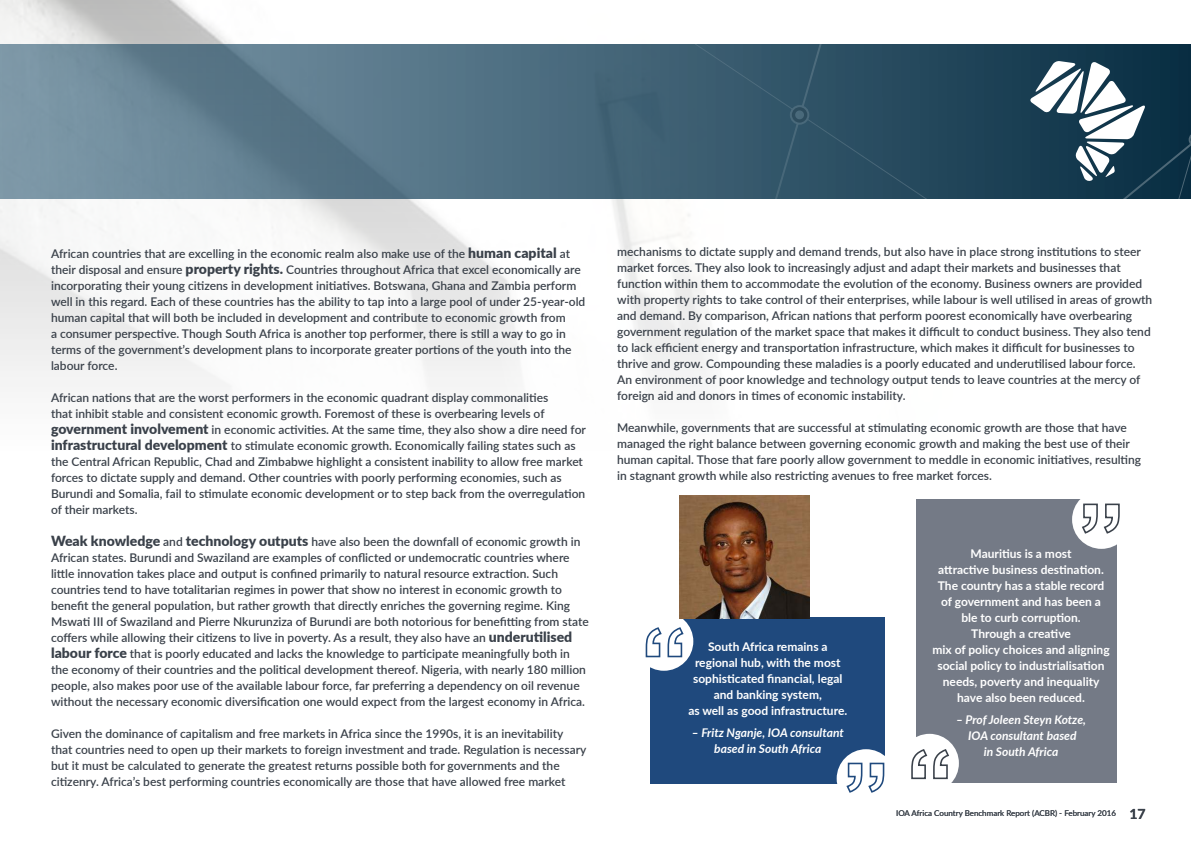
<style>
.page{position:relative;width:1191px;height:842px;background:#fff}
.page>*{position:absolute;margin:0;border:0;box-sizing:border-box;transform-origin:0 0}
.t1{font:600 12px/16px "Lato";color:#3a414a}
.t2{font:700 12px/16px "Lato";color:#fff;text-align:center}
.t3{font:italic 700 12px/16px "Lato";color:#fff;text-align:center}
.t4{font:8px "Lato";color:#3a414a}
.s1{font-weight:900;font-size:14px}
.s2{font-weight:700;font-size:14px}
</style>
<div class="page">
<img style="left:0;top:0;width:1116px;height:783px">
<svg style="left:0;top:44px;width:599px;height:154px;background:#5f7d8f"></svg>
<div style="left:916px;top:499px;width:200px;height:283px;background:#747a86"></div>
<div style="left:900px;top:734px;width:59px;height:58px;background:#fff;border-radius:50%"></div>
<div style="left:1072px;top:490px;width:58px;height:59px;background:#fff;border-radius:50%"></div>
<svg style="left:911px;top:749px;width:38px;height:31px"></svg>
<svg style="left:1082px;top:526px;width:36px;height:8px"></svg>
<svg style="left:599px;top:0;width:80px;height:314px"></svg>
<svg style="left:679px;top:0;width:512px;height:526px"></svg>
<svg style="left:1188px;top:132px;width:3px;height:15px"></svg>
<svg style="left:791px;top:106px;width:17px;height:18px"></svg>
<div style="left:790px;top:105px;width:19px;height:20px;border:2px solid #fff;border-radius:50%"></div>
<div style="left:795px;top:110px;width:9px;height:9px;background:#49697a;border-radius:50%"></div>
<svg style="left:1029px;top:61px;width:116px;height:120px"></svg>
<div style="left:650px;top:618px;width:235px;height:166px;background:#1f497d"></div>
<div style="left:634px;top:612px;width:59px;height:59px;background:#fff;border-radius:50%"></div>
<div style="left:836px;top:749px;width:59px;height:59px;background:#fff;border-radius:50%"></div>
<svg style="left:645px;top:627px;width:39px;height:31px"></svg>
<svg style="left:846px;top:762px;width:39px;height:31px"></svg>
<img style="left:679px;top:495px;width:130px;height:123px">
<p class="t1" style="left:51px;top:245px;width:536px">African countries that are excelling in the economic realm also make use of the <span class="s1">human capital</span> at their disposal and ensure <span class="s1">property rights.</span> Countries throughout Africa that excel economically are incorporating their young citizens in development initiatives. Botswana, Ghana and Zambia perform well in this regard. Each of these countries has the ability to tap into a large pool of under 25-year-old human capital that will both be included in development and contribute to economic growth from<br>a consumer perspective. Though South Africa is another top performer, there is still a way to go in terms of the government’s development plans to incorporate greater portions of the youth into the labour force.</p>
<p class="t1" style="left:51px;top:389px;width:536px">African nations that are the worst performers in the economic quadrant display commonalities<br>that inhibit stable and consistent economic growth. Foremost of these is overbearing levels of <span class="s1">government involvement</span> in economic activities. At the same time, they also show a dire need for <span class="s1">infrastructural development</span> to stimulate economic growth. Economically failing states such as the Central African Republic, Chad and Zimbabwe highlight a consistent inability to allow free market forces to dictate supply and demand. Other countries with poorly performing economies, such as Burundi and Somalia, fail to stimulate economic development or to step back from the overregulation of their markets.</p>
<p class="t1" style="left:51px;top:533px;width:539px"><span class="s1">Weak knowledge</span> and <span class="s1">technology outputs</span> have also been the downfall of economic growth in African states. Burundi and Swaziland are examples of conflicted or undemocratic countries where little innovation takes place and output is confined primarily to natural resource extraction. Such countries tend to have totalitarian regimes in power that show no interest in economic growth to benefit the general population, but rather growth that directly enriches the governing regime. King Mswati III of Swaziland and Pierre Nkurunziza of Burundi are both notorious for benefitti ng from state coffers while allowing their citizens to live in poverty. As a result, they also have an <span class="s1">underutilised labour force</span> that is poorly educated and lacks the knowledge to participate meaningfully both in the economy of their countries and the political development thereof. Nigeria, with nearly 180 million people, also makes poor use of the available labour force, far preferring a dependency on oil revenue without the necessary economic diversification one would expect from the largest economy in Africa.</p>
<p class="t1" style="left:51px;top:725px;width:537px">Given the dominance of capitalism and free markets in Africa since the 1990s, it is an inevitability that countries need to open up their markets to foreign investment and trade. Regulation is necessary but it must be calculated to generate the greatest returns possible both for governments and the citizenry. Africa’s best performing countries economically are those that have allowed free market</p>
<p class="t1" style="left:617px;top:243px;width:536px">mechanisms to dictate supply and demand trends, but also have in place strong institutions to steer market forces. They also look to increasingly adjust and adapt their markets and businesses that function within them to accommodate the evolution of the economy. Business owners are provided with property rights to take control of their enterprises, while labour is well utilised in areas of growth and demand. By comparison, African nations that perform poorest economically have overbearing government regulation of the market space that makes it difficult to conduct business. They also tend to lack efficient energy and transportation infrastructure, which makes it difficult for businesses to thrive and grow. Compounding these maladies is a poorly educated and underutilised labour force.<br>An environment of poor knowledge and technology output tends to leave countries at the mercy of foreign aid and donors in times of economic instability.</p>
<p class="t1" style="left:617px;top:419px;width:525px">Meanwhile, governments that are successful at stimulating economic growth are those that have managed the right balance between governing economic growth and making the best use of their human capital. Those that fare poorly allow government to meddle in economic initiatives, resulting in stagnant growth while also restricting avenues to free market forces.</p>
<p class="t2" style="left:688px;top:638px;width:160px">South Africa remains a regional hub, with the most sophisticated financial, legal and banking system,<br>as well as good infrastructure.</p>
<p class="t3" style="left:692px;top:724px;width:153px">– Fritz Nganje, IOA consultant based in South Africa</p>
<p class="t2" style="left:932px;top:545px;width:179px">Mauritius is a most<br>attractive business destination.<br>The country has a stable record of government and has been a ble to curb corruption.<br>Through a creative<br>mix of policy choices and aligning social policy to industrialisation needs, poverty and inequality have also been reduced.</p>
<p class="t3" style="left:956px;top:711px;width:131px">– Prof Joleen Steyn Kotze,<br>IOA consultant based<br>in South Africa</p>
<p class="t4" style="left:896px;top:808px;width:251px">IOA Africa Country Benchmark Report (ACBR) - February 2016 <span class="s2">17</span></p>
</div>
